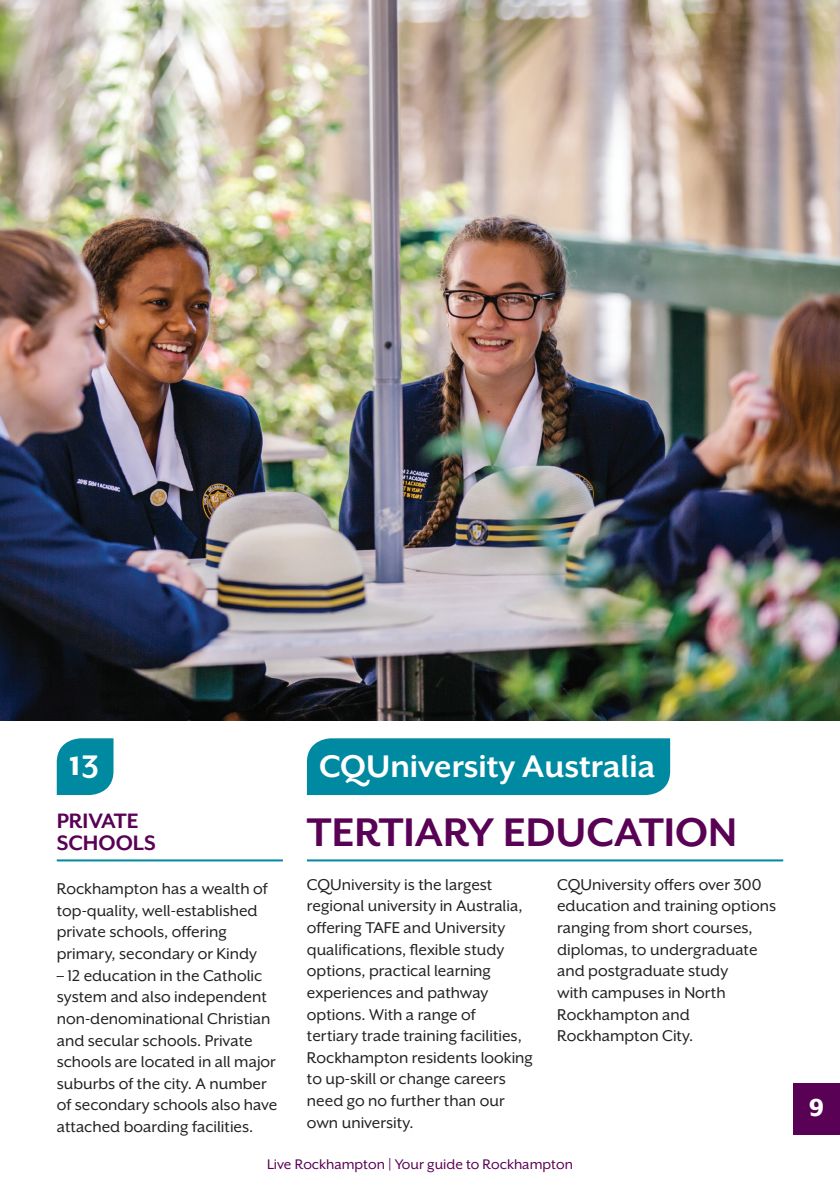
<style>
.page{position:relative;width:840px;height:1191px;background:#fff}
.page>*{position:absolute;margin:0;border:0;box-sizing:border-box;transform-origin:0 0}
.Suburb_Title{font:700 46px "Mr Eaves XL San OT";color:#590155}
.Schools_number{font:700 42px "Mr Eaves XL San OT";color:#fff}
.Schools_number-2{font:700 36px "Mr Eaves XL San OT";color:#fff}
.t1{font:800 28px "Mr Eaves XL San OT";color:#fff}
.Suburb_Title-2{font:700 24px/22px "Mr Eaves XL San OT";color:#590155}
.Body{font:18px/21.6px "Mr Eaves XL San OT";color:#231f20}
.t2{font:16px "Mr Eaves XL San OT";color:#590155}
.s1{font-size:36px}
</style>
<div class="page">
<hr style="left:57px;top:859px;width:226px;height:2px;background:#008aa1">
<hr style="left:307px;top:859px;width:475px;height:2px;background:#008aa1">
<img style="left:0;top:0;width:839px;height:720px">
<svg style="left:57px;top:738px;width:56px;height:57px;background:#1292a7"></svg>
<div style="left:307px;top:738px;width:362px;height:57px;background:#008aa1"></div>
<div style="left:792px;top:1083px;width:47px;height:51px;background:#590155"></div>
<p class="Schools_number" style="left:69px;top:742px;width:32px">1<span class="s1">3</span></p>
<p class="Schools_number-2" style="left:319px;top:748px;width:337px">CQUniversity Australia</p>
<p class="Suburb_Title-2" style="left:57px;top:809px;width:100px">PRIVATE<br>SCHOOLS</p>
<p class="Body" style="left:57px;top:878px;width:212px">Rockhampton has a wealth of top-quality, well-established private schools, offering primary, secondary or Kindy</p>
<p class="Body" style="left:57px;top:964px;width:222px">– 12 education in the Catholic system and also independent non-denominational Christian and secular schools. Private schools are located in all major suburbs of the city. A number of secondary schools also have attached boarding facilities.</p>
<p class="Suburb_Title" style="left:307px;top:808px;width:431px">TERTIARY EDUCATION</p>
<p class="Body" style="left:307px;top:873px;width:227px">CQUniversity is the largest regional university in Australia, offering TAFE and University qualifications, flexible study options, practical learning experiences and pathway options. With a range of<br>tertiary trade training facilities,<br>Rockhampton residents looking to up-skill or change careers need go no further than our own university.</p>
<p class="Body" style="left:556px;top:873px;width:220px">CQUniversity offers over 300 education and training options ranging from short courses, diplomas, to undergraduate and postgraduate study<br>with campuses in North<br>Rockhampton and<br>Rockhampton City.</p>
<p class="t2" style="left:267px;top:1156px;width:307px">Live Rockhampton | Your guide to Rockhampton</p>
<h3 class="t1" style="left:808px;top:1093px;width:17px">9</h3>
</div>
